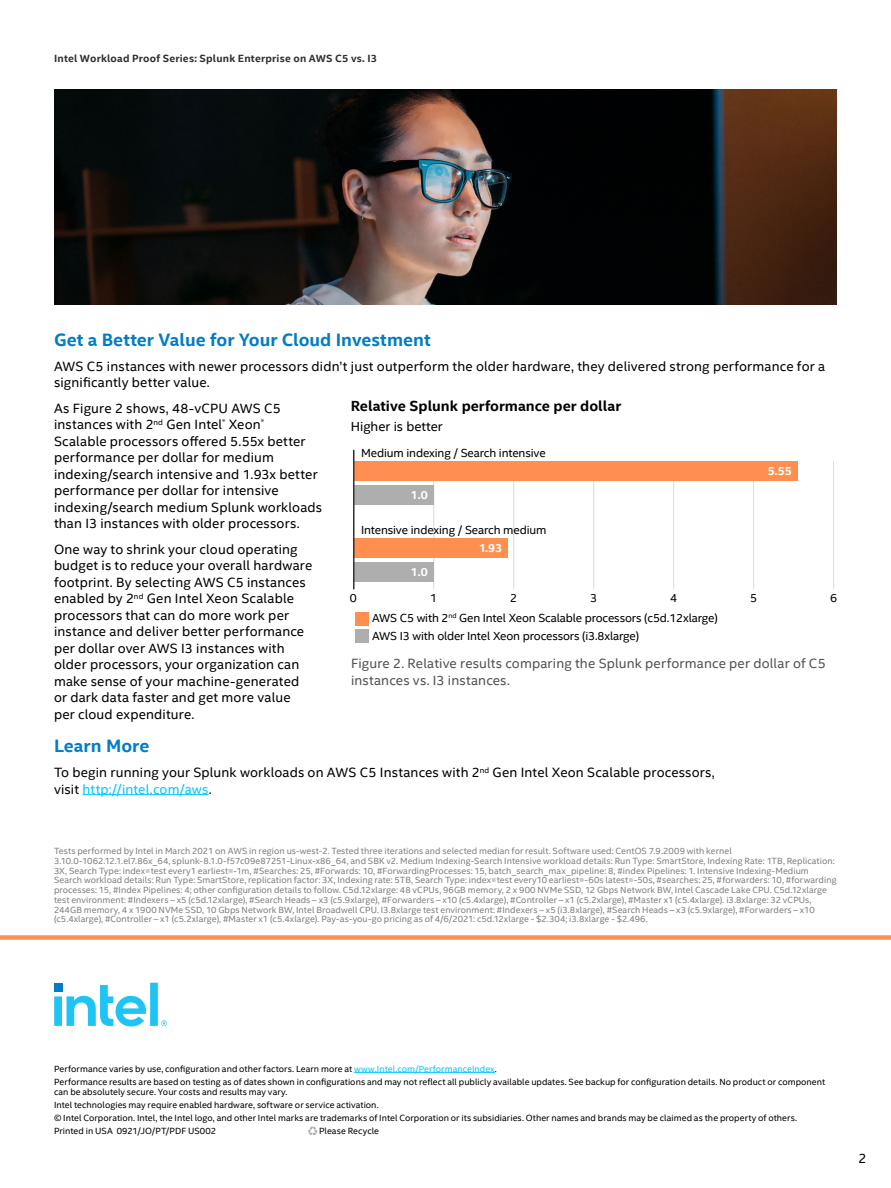
<style>
.page{position:relative;width:891px;height:1188px;background:#fff}
.page>*{position:absolute;margin:0;border:0;box-sizing:border-box;transform-origin:0 0}
.t1{font:700 18px "Intel Clear";color:#007dc5}
.t2{font:700 14.7px "Intel Clear";color:#000}
.t3{font:13.5px/16.5px "Intel Clear";letter-spacing:.01em;color:#000}
.t4{font:13.5px/16.5px "Intel Clear";letter-spacing:.015em;color:#525252}
.t5{font:13.2px "Intel Clear";color:#000}
.t6{font:11.7px/17.7px "Intel Clear";letter-spacing:-.01em;color:#000}
.t7{font:700 11.7px "Intel Clear";color:#fff}
.t8{font:700 10.5px "Intel Clear";letter-spacing:.02em;color:#2e2f2f}
.t9{font:9px/9.8px "Intel Clear";letter-spacing:.005em;color:#808080}
.t10{font:9px/13px "Intel Clear";letter-spacing:.005em;color:#000}
.s1{color:#00c7fd}
</style>
<div class="page">
<hr style="left:354px;top:1072px;width:141px;height:1px;background:#00c7fd">
<svg style="left:308px;top:1126px;width:9px;height:9px"></svg>
<svg style="left:54px;top:983px;width:113px;height:43px"></svg>
<hr style="left:82px;top:794px;width:127px;height:1px;background:#00c7fd">
<hr style="left:833px;top:461px;width:1px;height:128px;background:#d9d9d9">
<hr style="left:593px;top:461px;width:1px;height:128px;background:#d9d9d9">
<hr style="left:433px;top:461px;width:1px;height:128px;background:#d9d9d9">
<hr style="left:513px;top:461px;width:1px;height:128px;background:#d9d9d9">
<hr style="left:673px;top:461px;width:1px;height:128px;background:#d9d9d9">
<hr style="left:753px;top:461px;width:1px;height:128px;background:#d9d9d9">
<div style="left:354px;top:461px;width:444px;height:20px;background:#ff8f51"></div>
<div style="left:354px;top:485px;width:80px;height:20px;background:#aeaeae"></div>
<div style="left:354px;top:538px;width:154px;height:20px;background:#ff8f51"></div>
<div style="left:354px;top:562px;width:80px;height:20px;background:#aeaeae"></div>
<hr style="left:353px;top:450px;width:2px;height:139px;background:#2e2f2f">
<div style="left:355px;top:612px;width:13px;height:13px;background:#ff8f51"></div>
<div style="left:355px;top:630px;width:13px;height:13px;background:#aeaeae"></div>
<div style="left:0;top:935px;width:891px;height:5px;background:#ff8f51"></div>
<img style="left:54px;top:90px;width:783px;height:215px">
<p class="t8" style="left:54px;top:52px;width:325px">Intel Workload Proof Series: Splunk Enterprise on AWS C5 vs. I3</p>
<h1 class="t1" style="left:54px;top:328px;width:378px">Get a Better Value for Your Cloud Investment</h1>
<h3 class="t3" style="left:54px;top:358px;width:773px">AWS C5 instances with newer processors didn’t just outperform the older hardware, they delivered strong performance for a significantly better value.</h3>
<p class="t3" style="left:54px;top:400px;width:270px">As Figure 2 shows, 48-vCPU AWS C5 instances with 2<sup>nd</sup> Gen Intel<sup>®</sup> Xeon<sup>®<br></sup>Scalable processors offered 5.55x better performance per dollar for medium indexing/search intensive and 1.93x better performance per dollar for intensive indexing/search medium Splunk workloads than I3 instances with older processors.</p>
<p class="t3" style="left:54px;top:541px;width:260px">One way to shrink your cloud operating budget is to reduce your overall hardware footprint. By selecting AWS C5 instances enabled by 2<sup>nd</sup> Gen Intel Xeon Scalable processors that can do more work per instance and deliver better performance per dollar over AWS I3 instances with older processors, your organization can make sense of your machine-generated or dark data faster and get more value per cloud expenditure.</p>
<h1 class="t1" style="left:54px;top:734px;width:97px">Learn More</h1>
<h3 class="t3" style="left:54px;top:764px;width:662px">To begin running your Splunk workloads on AWS C5 Instances with 2<sup>nd</sup> Gen Intel Xeon Scalable processors, visit <span class="s1">http://intel.com/aws</span>.</h3>
<h2 class="t2" style="left:351px;top:397px;width:272px">Relative Splunk performance per dollar</h2>
<h3 class="t5" style="left:351px;top:418px;width:93px">Higher is better</h3>
<p class="t6" style="left:361px;top:444px;width:186px">Medium indexing / Search intensive</p>
<p class="t7" style="left:768px;top:464px;width:25px">5.55</p>
<p class="t7" style="left:411px;top:488px;width:18px">1.0</p>
<p class="t6" style="left:361px;top:521px;width:187px">Intensive indexing / Search medium</p>
<p class="t7" style="left:479px;top:541px;width:25px">1.93</p>
<p class="t7" style="left:411px;top:565px;width:18px">1.0</p>
<p class="t6" style="left:372px;top:609px;width:347px">AWS C5 with 2<sup>nd</sup> Gen Intel Xeon Scalable processors (c5d.12xlarge)<br>AWS I3 with older Intel Xeon processors (i3.8xlarge)</p>
<p class="t6" style="left:350px;top:590px;width:8px">0</p>
<p class="t6" style="left:430px;top:590px;width:8px">1</p>
<p class="t6" style="left:510px;top:590px;width:8px">2</p>
<p class="t6" style="left:590px;top:590px;width:8px">3</p>
<p class="t6" style="left:670px;top:590px;width:8px">4</p>
<p class="t6" style="left:750px;top:590px;width:8px">5</p>
<p class="t6" style="left:830px;top:590px;width:8px">6</p>
<h3 class="t4" style="left:351px;top:655px;width:476px">Figure 2. Relative results comparing the Splunk performance per dollar of C5 instances vs. I3 instances.</h3>
<p class="t9" style="left:54px;top:846px;width:784px">Tests performed by Intel in March 2021 on AWS in region us-west-2. Tested three iterations and selected median for result. Software used: CentOS 7.9.2009 with kernel 3.10.0-1062.12.1.el7.86x_64, splunk-8.1.0-f57c09e87251-Linux-x86_64, and SBK v2. Medium Indexing-Search Intensive workload details: Run Type: SmartStore, Indexing Rate: 1TB, Replication:<br>3X, Search Type: index=test every1 earliest=-1m, #Searches: 25, #Forwards: 10, #ForwardingProcesses: 15, batch_search_max_pipeline: 8, #index Pipelines: 1. Intensive Indexing-Medium Search workload details: Run Type: SmartStore, replication factor: 3X, Indexing rate: 5TB, Search Type: index=test every10 earliest=-60s latest=-50s, #searches: 25, #forwarders: 10, #forwarding processes: 15, #Index Pipelines: 4; other configuration details to follow. C5d.12xlarge: 48 vCPUs, 96GB memory, 2 x 900 NVMe SSD, 12 Gbps Network BW, Intel Cascade Lake CPU. C5d.12xlarge test environment: #Indexers – x5 (c5d.12xlarge), #Search Heads – x3 (c5.9xlarge), #Forwarders – x10 (c5.4xlarge), #Controller – x1 (c5.2xlarge), #Master x1 (c5.4xlarge). i3.8xlarge: 32 vCPUs, 244GB memory, 4 x 1900 NVMe SSD, 10 Gbps Network BW, Intel Broadwell CPU. I3.8xlarge test environment: #Indexers – x5 (i3.8xlarge), #Search Heads – x3 (c5.9xlarge), #Forwarders – x10 (c5.4xlarge), #Controller – x1 (c5.2xlarge), #Master x1 (c5.4xlarge). Pay-as-you-go pricing as of 4/6/2021: c5d.12xlarge - $2.304; i3.8xlarge - $2.496.</p>
<p class="t10" style="left:54px;top:1062px;width:773px">Performance varies by use, configuration and other factors. Learn more at <span class="s1">www.Intel.com/PerformanceIndex</span>.<br>Performance results are based on testing as of dates shown in configurations and may not reflect all publicly available updates. See backup for configuration details. No product or component</p>
<p class="t10" style="left:54px;top:1085px;width:745px">can be absolutely secure. Your costs and results may vary.<br>Intel technologies may require enabled hardware, software or service activation.<br>© Intel Corporation. Intel, the Intel logo, and other Intel marks are trademarks of Intel Corporation or its subsidiaries. Other names and brands may be claimed as the property of others.<br>Printed in USA 0921/JO/PT/PDF US002</p>
<p class="t10" style="left:319px;top:1124px;width:61px">Please Recycle</p>
<h3 class="t3" style="left:858px;top:1151px;width:10px">2</h3>
</div>
